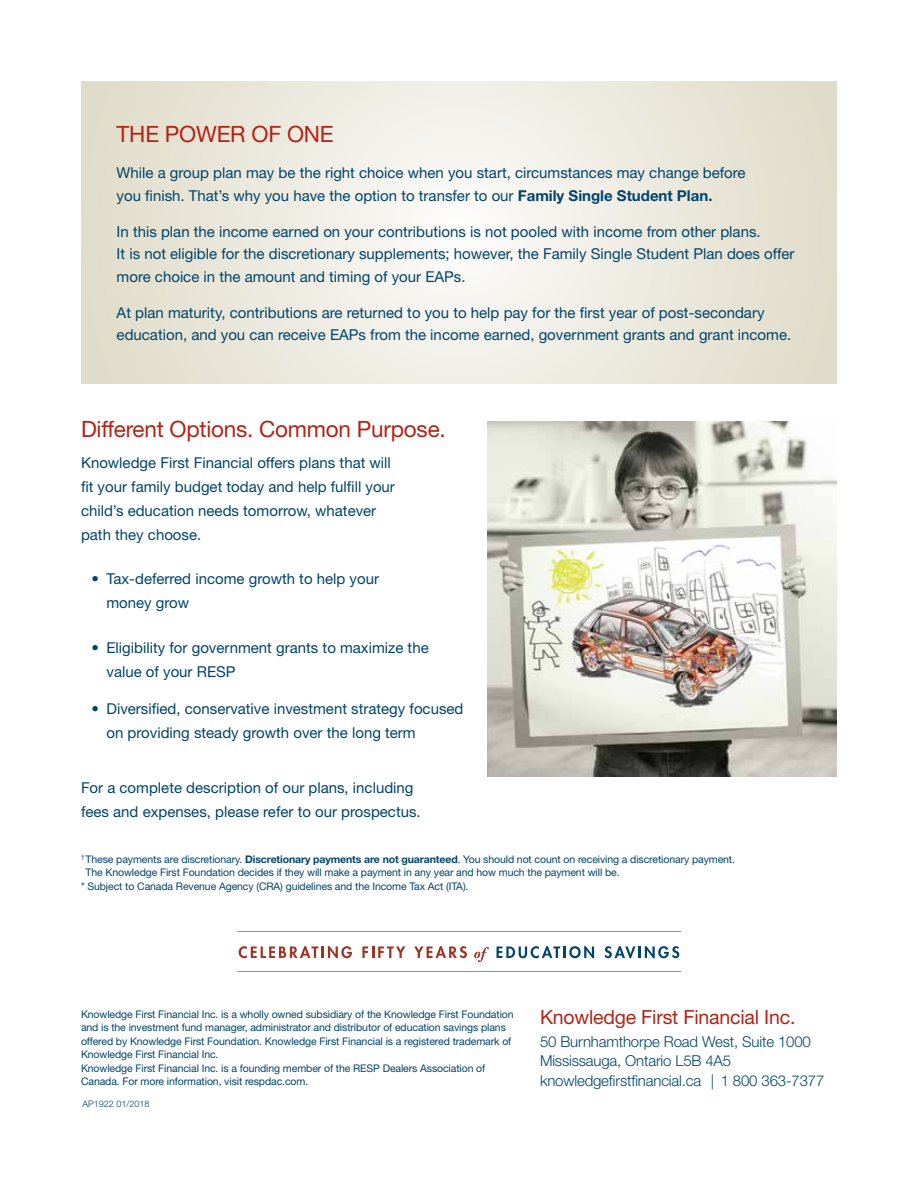
<style>
.page{position:relative;width:918px;height:1188px;background:#fff}
.page>*{position:absolute;margin:0;border:0;box-sizing:border-box;transform-origin:0 0}
.t1{font:22.5px "Helvetica Neue LT Std";letter-spacing:-.01em;color:#b32317}
.t2{font:19.5px "Helvetica Neue LT Std";letter-spacing:-.01em;color:#b32317}
.t3{font:15px/24px "Helvetica Neue LT Std";color:#00446a}
.t4{font:300 15px/19.5px "Helvetica Neue LT Std";letter-spacing:-.01em;color:#00446a}
.t5{font:10.5px/13.5px "Helvetica Neue LT Std";letter-spacing:-.01em;color:#00446a}
.t6{font:300 9px "Helvetica Neue LT Std";color:#00446a}
.s1{font-weight:700}
</style>
<div class="page">
<svg style="left:81px;top:81px;width:756px;height:302px;background:#ebe9dd"></svg>
<img style="left:487px;top:421px;width:350px;height:355px">
<svg style="left:239px;top:946px;width:113px;height:12px"></svg>
<svg style="left:362px;top:946px;width:43px;height:12px"></svg>
<svg style="left:414px;top:946px;width:53px;height:12px"></svg>
<svg style="left:474px;top:947px;width:15px;height:15px"></svg>
<svg style="left:497px;top:946px;width:97px;height:12px"></svg>
<svg style="left:605px;top:946px;width:74px;height:12px"></svg>
<hr style="left:237px;top:931px;width:444px;height:1px;background:#739cba">
<hr style="left:237px;top:971px;width:444px;height:1px;background:#739cba">
<h1 class="t1" style="left:117px;top:121px;width:219px">THE POWER OF ONE</h1>
<p class="t3" style="left:117px;top:161px;width:631px;line-height:22.5px">While a group plan may be the right choice when you start, circumstances may change before you finish. That’s why you have the option to transfer to our <span class="s1">Family Single Student Plan.</span></p>
<p class="t3" style="left:117px;top:220px;width:679px;line-height:22.5px">In this plan the income earned on your contributions is not pooled with income from other plans.<br>It is not eligible for the discretionary supplements; however, the Family Single Student Plan does offer more choice in the amount and timing of your EAPs.</p>
<p class="t3" style="left:117px;top:301px;width:676px;line-height:22.5px">At plan maturity, contributions are returned to you to help pay for the first year of post-secondary education, and you can receive EAPs from the income earned, government grants and grant income.</p>
<h1 class="t1" style="left:81px;top:416px;width:366px">Different Options. Common Purpose.</h1>
<p class="t3" style="left:81px;top:450px;width:315px">Knowledge First Financial offers plans that will fit your family budget today and help fulfill your child’s education needs tomorrow, whatever path they choose.</p>
<p class="t3" style="left:106px;top:567px;width:274px;text-indent:-15px">• Tax-deferred income growth to help your money grow</p>
<p class="t3" style="left:106px;top:635px;width:324px;text-indent:-15px">• Eligibility for government grants to maximize the value of your RESP</p>
<p class="t3" style="left:106px;top:696px;width:358px;text-indent:-15px">• Diversified, conservative investment strategy focused on providing steady growth over the long term</p>
<p class="t3" style="left:81px;top:775px;width:341px">For a complete description of our plans, including fees and expenses, please refer to our prospectus.</p>
<p class="t5" style="left:81px;top:852px;width:656px"><sup>†</sup> These payments are discretionary. <span class="s1">Discretionary payments are not guaranteed</span>. You should not count on receiving a discretionary payment.</p>
<p class="t5" style="left:86px;top:866px;width:536px">The Knowledge First Foundation decides if they will make a payment in any year and how much the payment will be.</p>
<p class="t5" style="left:81px;top:879px;width:389px">* Subject to Canada Revenue Agency (CRA) guidelines and the Income Tax Act (ITA).</p>
<p class="t5" style="left:81px;top:1007px;width:434px">Knowledge First Financial Inc. is a wholly owned subsidiary of the Knowledge First Foundation and is the investment fund manager, administrator and distributor of education savings plans offered by Knowledge First Foundation. Knowledge First Financial is a registered trademark of Knowledge First Financial Inc.<br>Knowledge First Financial Inc. is a founding member of the RESP Dealers Association of Canada. For more information, visit respdac.com.</p>
<h2 class="t2" style="left:540px;top:1006px;width:257px">Knowledge First Financial Inc.</h2>
<p class="t4" style="left:540px;top:1031px;width:286px">50 Burnhamthorpe Road West, Suite 1000<br>Mississauga, Ontario L5B 4A5 knowledgefirstfinancial.ca | 1 800 363-7377</p>
<p class="t6" style="left:82px;top:1098px;width:68px">AP1922 01/2018</p>
</div>
